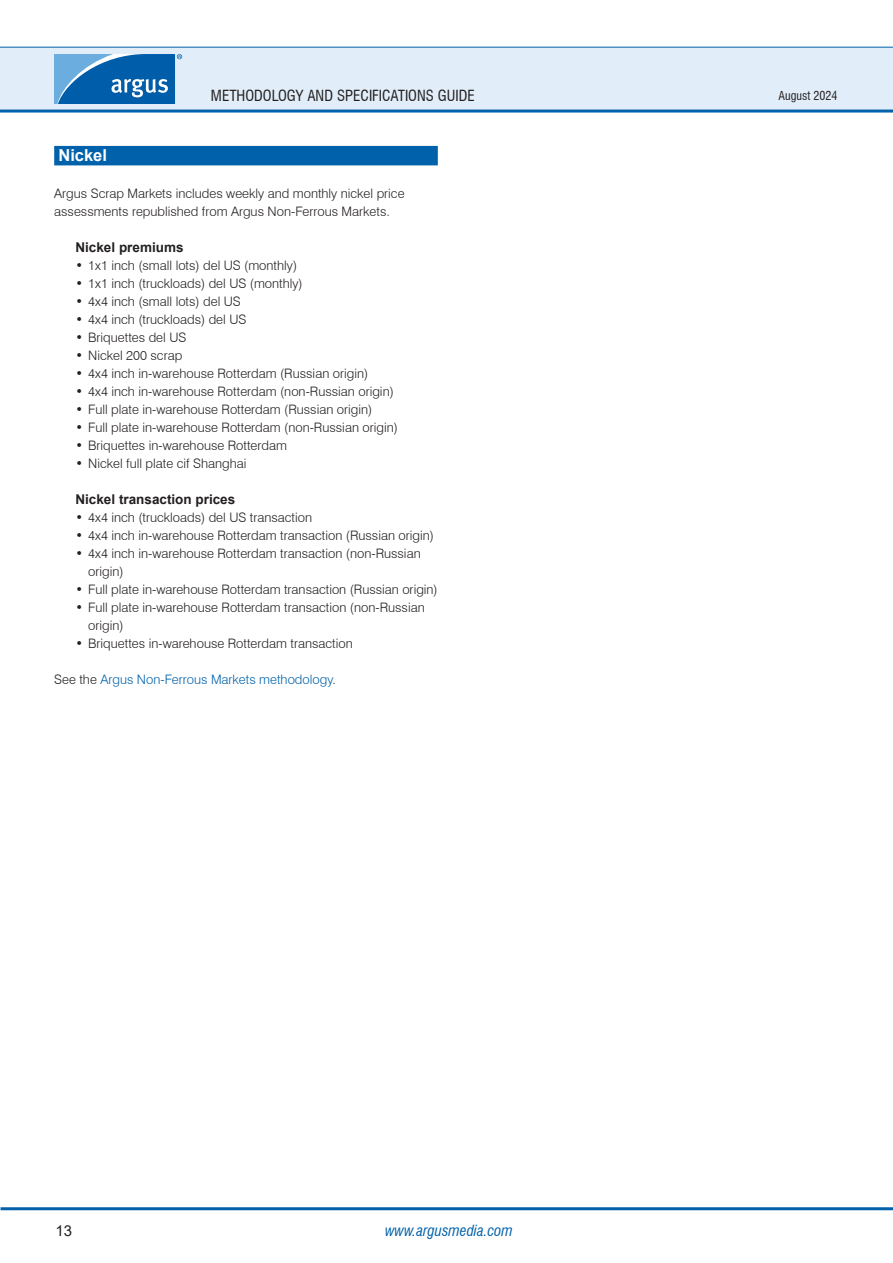
<style>
.page{position:relative;width:893px;height:1263px;background:#fff}
.page>*{position:absolute;margin:0;border:0;box-sizing:border-box;transform-origin:0 0}
.H1_-_Section_header_-_WOB{font:700 16.5px "Arial";color:#fff}
.t1{font:condensed 15px "Swiss 721 BT";color:#231f20}
.t2{font:italic condensed 15px "Swiss 721 BT";color:#0161aa}
.t3{font:15px "Arial";color:#231f20}
.B1_-_Bullet_list_header_-_old_H6{font:700 13.5px "Arial";color:#231f20}
.P1_-_Body_Text{font:300 13.05px/18px "Swiss 721 BT";color:#231f20}
.P1_-_Body_Text-2{font:300 13.05px "Swiss 721 BT";color:#0161aa}
.t4{font:condensed 12px "Swiss 721 BT";color:#231f20}
.s1{color:#231f20}
</style>
<div class="page">
<div style="left:0;top:47px;width:893px;height:64px;background:#e1eef9"></div>
<hr style="left:0;top:110px;width:893px;height:3px;background:#0161aa">
<hr style="left:0;top:47px;width:893px;height:1px;background:#0161aa">
<hr style="left:1px;top:1207px;width:892px;height:3px;background:#0161aa">
<svg style="left:54px;top:54px;width:128px;height:50px"></svg>
<div style="left:54px;top:146px;width:384px;height:19px;background:#0161aa"></div>
<p class="t1" style="left:211px;top:86px;width:265px">METHODOLOGY AND SPECIFICATIONS GUIDE</p>
<p class="H1_-_Section_header_-_WOB" style="left:58px;top:144px;width:50px">Nickel</p>
<p class="P1_-_Body_Text" style="left:54px;top:184px;width:352px">Argus Scrap Markets includes weekly and monthly nickel price assessments republished from Argus Non-Ferrous Markets.</p>
<p class="B1_-_Bullet_list_header_-_old_H6" style="left:75px;top:238px;width:110px">Nickel premiums</p>
<p class="P1_-_Body_Text" style="left:75px;top:256px;width:223px">• 1x1 inch (small lots) del US (monthly)</p>
<p class="P1_-_Body_Text" style="left:75px;top:274px;width:229px">• 1x1 inch (truckloads) del US (monthly)</p>
<p class="P1_-_Body_Text" style="left:75px;top:292px;width:167px">• 4x4 inch (small lots) del US</p>
<p class="P1_-_Body_Text" style="left:75px;top:310px;width:172px">• 4x4 inch (truckloads) del US</p>
<p class="P1_-_Body_Text" style="left:75px;top:328px;width:112px">• Briquettes del US</p>
<p class="P1_-_Body_Text" style="left:75px;top:346px;width:108px">• Nickel 200 scrap</p>
<p class="P1_-_Body_Text" style="left:75px;top:364px;width:294px">• 4x4 inch in-warehouse Rotterdam (Russian origin)</p>
<p class="P1_-_Body_Text" style="left:75px;top:382px;width:320px">• 4x4 inch in-warehouse Rotterdam (non-Russian origin)</p>
<p class="P1_-_Body_Text" style="left:75px;top:400px;width:298px">• Full plate in-warehouse Rotterdam (Russian origin)</p>
<p class="P1_-_Body_Text" style="left:75px;top:418px;width:324px">• Full plate in-warehouse Rotterdam (non-Russian origin)</p>
<p class="P1_-_Body_Text" style="left:75px;top:436px;width:213px">• Briquettes in-warehouse Rotterdam</p>
<p class="P1_-_Body_Text" style="left:75px;top:454px;width:172px">• Nickel full plate cif Shanghai</p>
<p class="B1_-_Bullet_list_header_-_old_H6" style="left:75px;top:490px;width:161px">Nickel transaction prices</p>
<p class="P1_-_Body_Text" style="left:75px;top:508px;width:238px">• 4x4 inch (truckloads) del US transaction</p>
<p class="P1_-_Body_Text" style="left:75px;top:526px;width:360px">• 4x4 inch in-warehouse Rotterdam transaction (Russian origin)</p>
<p class="P1_-_Body_Text" style="left:88px;top:544px;width:334px;text-indent:-13px">• 4x4 inch in-warehouse Rotterdam transaction (non-Russian origin)</p>
<p class="P1_-_Body_Text" style="left:75px;top:580px;width:364px">• Full plate in-warehouse Rotterdam transaction (Russian origin)</p>
<p class="P1_-_Body_Text" style="left:88px;top:598px;width:338px;text-indent:-13px">• Full plate in-warehouse Rotterdam transaction (non-Russian origin)</p>
<p class="P1_-_Body_Text" style="left:75px;top:634px;width:279px">• Briquettes in-warehouse Rotterdam transaction</p>
<p class="P1_-_Body_Text-2" style="left:54px;top:671px;width:283px"><span class="s1">See the</span> Argus Non-Ferrous Markets methodology<span class="s1">.</span></p>
<p class="t3" style="left:55px;top:1220px;width:18px">13</p>
<p class="t2" style="left:385px;top:1221px;width:129px">www.argusmedia.com</p>
<p class="t4" style="left:778px;top:88px;width:61px">August 2024</p>
</div>
